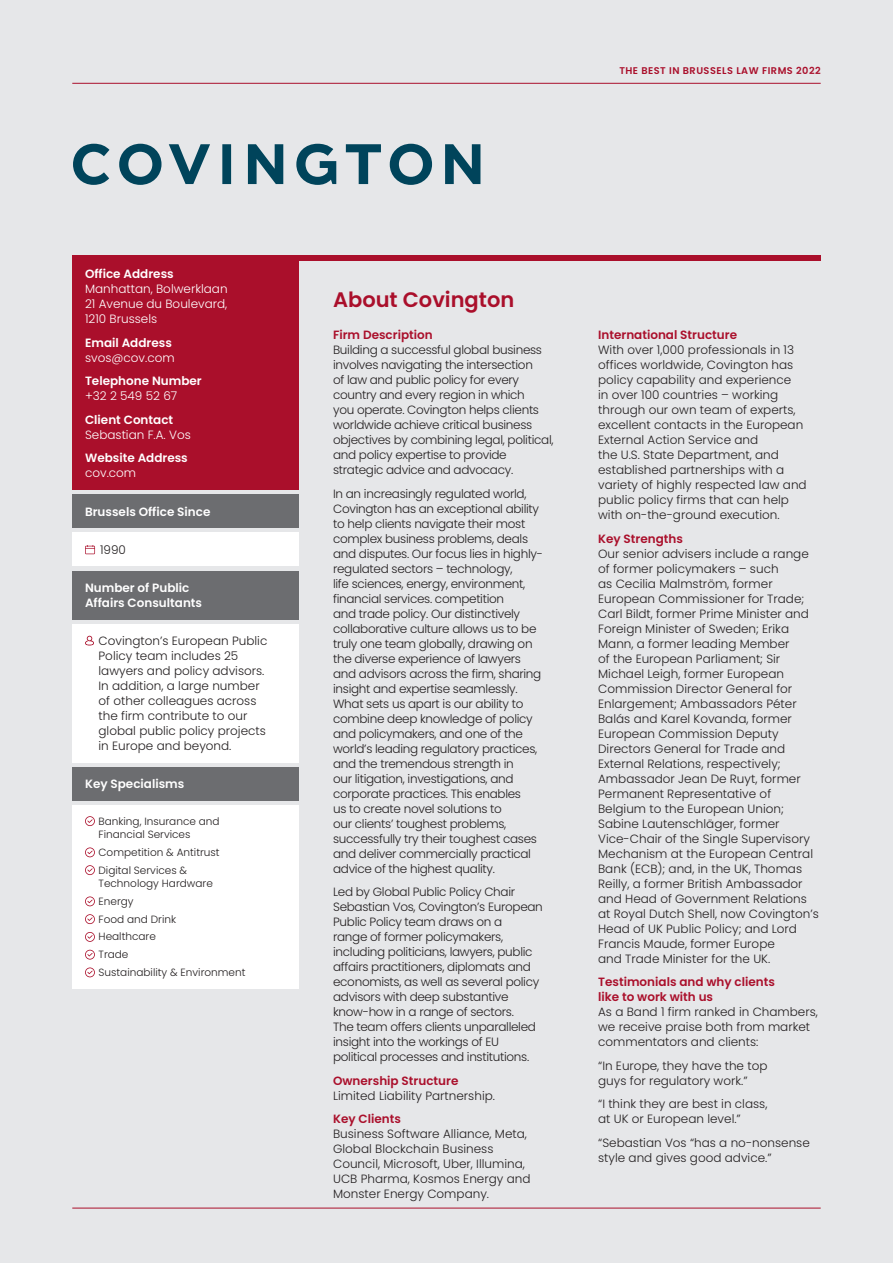
<style>
.page{position:relative;width:893px;height:1263px;background:#e6e7e9}
.page>*{position:absolute;margin:0;border:0;box-sizing:border-box;transform-origin:0 0}
.SUBHEAD_LISTING_SEMI{font:600 21px "Poppins";color:#aa0f2b}
._1__Body_copy_black{font:300 12px/15px "Poppins";color:#231f20}
._1__Body_copy_black-2{font:300 12px/15px "Poppins";letter-spacing:-.025em;color:#231f20}
.Subhead_copy_Red_no{font:600 12px/15px "Poppins";color:#fff}
.Subhead_copy_Red_no-2{font:600 12px/15px "Poppins";color:#aa0f2b}
._1__Body_copy_black-3{font:300 12px/15px "Poppins";color:#fff;text-align:justify}
._1__Body_copy_black-4{font:300 10.5px/13.5px "Poppins";color:#231f20}
.t1{font:600 9.75px "Poppins";letter-spacing:.05em;color:#aa0f2b}
</style>
<div class="page">
<hr style="left:72px;top:83px;width:749px;height:1px;background:#aa0f2b">
<div style="left:72px;top:255px;width:749px;height:5px;background:#aa0f2b"></div>
<hr style="left:72px;top:1208px;width:749px;height:1px;background:#aa0f2b">
<svg style="left:445px;top:144px;width:35px;height:40px"></svg>
<svg style="left:390px;top:144px;width:42px;height:41px"></svg>
<svg style="left:169px;top:144px;width:41px;height:40px"></svg>
<svg style="left:296px;top:144px;width:40px;height:41px"></svg>
<svg style="left:73px;top:144px;width:36px;height:41px"></svg>
<svg style="left:119px;top:144px;width:42px;height:41px"></svg>
<svg style="left:248px;top:144px;width:35px;height:40px"></svg>
<svg style="left:222px;top:144px;width:9px;height:40px"></svg>
<svg style="left:346px;top:144px;width:35px;height:40px"></svg>
<div style="left:72px;top:494px;width:227px;height:34px;background:#6c6d70"></div>
<div style="left:72px;top:571px;width:227px;height:48px;background:#6c6d70"></div>
<div style="left:72px;top:532px;width:227px;height:34px;background:#fff"></div>
<svg style="left:85px;top:545px;width:10px;height:9px"></svg>
<div style="left:72px;top:624px;width:227px;height:139px;background:#fff"></div>
<svg style="left:85px;top:636px;width:9px;height:9px"></svg>
<div style="left:72px;top:257px;width:227px;height:233px;background:#aa0f2b"></div>
<div style="left:72px;top:805px;width:227px;height:183px;background:#fff"></div>
<svg style="left:85px;top:816px;width:10px;height:10px"></svg>
<svg style="left:85px;top:847px;width:10px;height:10px"></svg>
<svg style="left:85px;top:865px;width:10px;height:10px"></svg>
<svg style="left:85px;top:896px;width:10px;height:10px"></svg>
<svg style="left:85px;top:914px;width:10px;height:10px"></svg>
<svg style="left:85px;top:932px;width:10px;height:10px"></svg>
<svg style="left:85px;top:950px;width:10px;height:9px"></svg>
<svg style="left:85px;top:967px;width:10px;height:10px"></svg>
<div style="left:72px;top:767px;width:227px;height:34px;background:#6c6d70"></div>
<p class="t1" style="left:619px;top:65px;width:203px">THE BEST IN BRUSSELS LAW FIRMS 2022</p>
<p class="Subhead_copy_Red_no" style="left:85px;top:267px;width:90px">Office Address</p>
<p class="_1__Body_copy_black-3" style="left:85px;top:282px;width:144px">Manhattan, Bolwerklaan 21 Avenue du Boulevard, 1210 Brussels</p>
<p class="Subhead_copy_Red_no" style="left:85px;top:335px;width:88px">Email Address</p>
<p class="_1__Body_copy_black-3" style="left:85px;top:350px;width:91px">svos@cov.com</p>
<p class="Subhead_copy_Red_no" style="left:85px;top:374px;width:118px">Telephone Number</p>
<p class="_1__Body_copy_black-3" style="left:85px;top:389px;width:94px">+32 2 549 52 67</p>
<p class="Subhead_copy_Red_no" style="left:85px;top:412px;width:90px">Client Contact</p>
<p class="_1__Body_copy_black-3" style="left:85px;top:427px;width:107px">Sebastian F.A. Vos</p>
<p class="Subhead_copy_Red_no" style="left:85px;top:451px;width:104px">Website Address</p>
<p class="_1__Body_copy_black-3" style="left:85px;top:466px;width:53px">cov.com</p>
<p class="Subhead_copy_Red_no" style="left:85px;top:504px;width:127px">Brussels Office Since</p>
<p class="_1__Body_copy_black" style="left:100px;top:542px;width:27px">1990</p>
<p class="Subhead_copy_Red_no" style="left:85px;top:580px;width:119px">Number of Public<br>Affairs Consultants</p>
<p class="_1__Body_copy_black" style="left:99px;top:633px;width:170px">Covington’s European Public<br>Policy team includes 25 lawyers and policy advisors.<br>In addition, a large number of other colleagues across the firm contribute to our global public policy projects in Europe and beyond.</p>
<p class="Subhead_copy_Red_no" style="left:85px;top:776px;width:101px">Key Specialisms</p>
<p class="_1__Body_copy_black-4" style="left:99px;top:814px;width:123px">Banking, Insurance and<br>Financial Services</p>
<p class="_1__Body_copy_black-4" style="left:99px;top:845px;width:123px">Competition &amp; Antitrust</p>
<p class="_1__Body_copy_black-4" style="left:99px;top:863px;width:116px">Digital Services &amp;<br>Technology Hardware</p>
<p class="_1__Body_copy_black-4" style="left:99px;top:894px;width:37px">Energy</p>
<p class="_1__Body_copy_black-4" style="left:99px;top:912px;width:79px">Food and Drink</p>
<p class="_1__Body_copy_black-4" style="left:99px;top:930px;width:59px">Healthcare</p>
<p class="_1__Body_copy_black-4" style="left:99px;top:948px;width:31px">Trade</p>
<p class="_1__Body_copy_black-4" style="left:99px;top:965px;width:148px">Sustainability &amp; Environment</p>
<p class="SUBHEAD_LISTING_SEMI" style="left:333px;top:287px;width:183px">About Covington</p>
<p class="Subhead_copy_Red_no-2" style="left:333px;top:327px;width:101px">Firm Description</p>
<p class="_1__Body_copy_black-2" style="left:333px;top:342px;width:222px">Building a successful global business involves navigating the intersection<br>of law and public policy for every country and every region in which<br>you operate. Covington helps clients worldwide achieve critical business objectives by combining legal, political, and policy expertise to provide strategic advice and advocacy.</p>
<p class="_1__Body_copy_black-2" style="left:333px;top:486px;width:211px">In an increasingly regulated world, Covington has an exceptional ability to help clients navigate their most complex business problems, deals and disputes. Our focus lies in highly&shy;regulated sectors – technology,<br>life sciences, energy, environment, financial services. competition<br>and trade policy. Our distinctively collaborative culture allows us to be truly one team globally, drawing on the diverse experience of lawyers and advisors across the firm, sharing insight and expertise seamlessly.<br>What sets us apart is our ability to combine deep knowledge of policy and policymakers, and one of the world’s leading regulatory practices, and the tremendous strength in<br>our litigation, investigations, and corporate practices. This enables<br>us to create novel solutions to<br>our clients’ toughest problems, successfully try their toughest cases and deliver commercially practical advice of the highest quality.</p>
<p class="_1__Body_copy_black-2" style="left:333px;top:884px;width:211px">Led by Global Public Policy Chair Sebastian Vos, Covington’s European Public Policy team draws on a<br>range of former policymakers, including politicians, lawyers, public affairs practitioners, diplomats and economists, as well as several policy advisors with deep substantive know-how in a range of sectors.<br>The team offers clients unparalleled insight into the workings of EU political processes and institutions.</p>
<p class="Subhead_copy_Red_no-2" style="left:333px;top:1073px;width:127px">Ownership Structure</p>
<p class="_1__Body_copy_black" style="left:333px;top:1088px;width:163px">Limited Liability Partnership.</p>
<p class="Subhead_copy_Red_no-2" style="left:333px;top:1111px;width:69px">Key Clients</p>
<p class="_1__Body_copy_black" style="left:333px;top:1126px;width:199px">Business Software Alliance, Meta,<br>Global Blockchain Business<br>Council, Microsoft, Uber, Illumina,<br>UCB Pharma, Kosmos Energy and<br>Monster Energy Company.</p>
<p class="Subhead_copy_Red_no-2" style="left:598px;top:327px;width:140px">International Structure</p>
<p class="_1__Body_copy_black" style="left:598px;top:342px;width:210px">With over 1,000 professionals in 13 offices worldwide, Covington has policy capability and experience<br>in over 100 countries – working through our own team of experts, excellent contacts in the European<br>External Action Service and<br>the U.S. State Department, and established partnerships with a variety of highly respected law and public policy firms that can help with on-the-ground execution.</p>
<p class="Subhead_copy_Red_no-2" style="left:598px;top:531px;width:86px">Key Strengths</p>
<p class="_1__Body_copy_black" style="left:598px;top:546px;width:222px">Our senior advisers include a range of former policymakers – such<br>as Cecilia Malmström, former<br>European Commissioner for Trade;<br>Carl Bildt, former Prime Minister and<br>Foreign Minister of Sweden; Erika<br>Mann, a former leading Member<br>of the European Parliament; Sir<br>Michael Leigh, former European<br>Commission Director General for<br>Enlargement; Ambassadors Péter<br>Balás and Karel Kovanda, former<br>European Commission Deputy<br>Directors General for Trade and<br>External Relations, respectively;<br>Ambassador Jean De Ruyt, former<br>Permanent Representative of<br>Belgium to the European Union;<br>Sabine Lautenschläger, former<br>Vice-Chair of the Single Supervisory<br>Mechanism at the European Central<br>Bank (ECB); and, in the UK, Thomas<br>Reilly, a former British Ambassador and Head of Government Relations at Royal Dutch Shell, now Covington’s<br>Head of UK Public Policy; and Lord<br>Francis Maude, former Europe<br>and Trade Minister for the UK.</p>
<p class="Subhead_copy_Red_no-2" style="left:598px;top:974px;width:178px">Testimonials and why clients like to work with us</p>
<p class="_1__Body_copy_black" style="left:598px;top:1004px;width:221px">As a Band 1 firm ranked in Chambers, we receive praise both from market commentators and clients:</p>
<p class="_1__Body_copy_black" style="left:598px;top:1058px;width:171px">“In Europe, they have the top guys for regulatory work.”</p>
<p class="_1__Body_copy_black" style="left:598px;top:1096px;width:171px">“I think they are best in class, at UK or European level.”</p>
<p class="_1__Body_copy_black" style="left:598px;top:1135px;width:213px">“Sebastian Vos “has a no-nonsense style and gives good advice.”</p>
</div>
